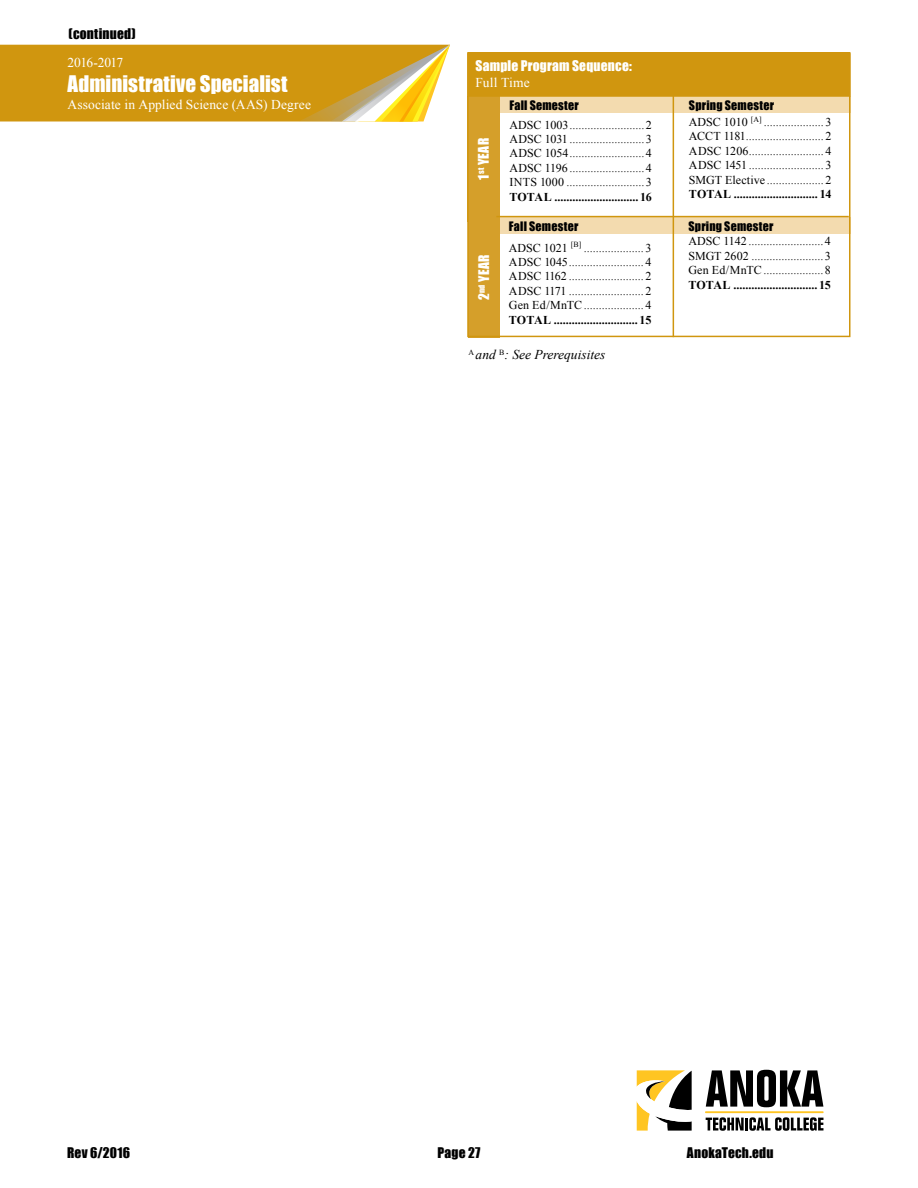
<style>
.page{position:relative;width:918px;height:1188px;background:#fff}
.page>*{position:absolute;margin:0;border:0;box-sizing:border-box;transform-origin:0 0}
.t1{font:21px "Impact";letter-spacing:.005em;color:#fff}
.t2{font:13.5px "Times New Roman";letter-spacing:.005em;color:#fff}
.t3{font:13.5px "Impact";letter-spacing:.015em;color:#000}
.t4{font:13.5px "Impact";letter-spacing:.015em;color:#fff}
.t5{font:italic 13.5px "Times New Roman";color:#000}
.t6{font:13.5px "Times New Roman";letter-spacing:-.045em;color:#fff}
.t7{font:12px "Times New Roman";color:#000}
.t8{font:700 12px "Times New Roman";letter-spacing:.005em;color:#000}
.t9{font:12px "Times New Roman";letter-spacing:.02em;color:#000}
.t10{font:12px "Impact";letter-spacing:.02em;color:#000}
.t11{font:12px "Times New Roman";letter-spacing:.03em;color:#000}
.t12{font:12px "Times New Roman";letter-spacing:-.04em;color:#000}
</style>
<div class="page">
<svg style="left:637px;top:1070px;width:55px;height:61px"></svg>
<svg style="left:706px;top:1117px;width:117px;height:14px"></svg>
<svg style="left:706px;top:1070px;width:117px;height:37px"></svg>
<hr style="left:705px;top:1111px;width:119px;height:2px;background:#ffc522">
<svg style="left:0;top:45px;width:450px;height:77px;background:#d4a023"></svg>
<div style="left:497px;top:217px;width:353px;height:16px;background:#f3dbaf"></div>
<div style="left:499px;top:96px;width:351px;height:16px;background:#f3dbaf"></div>
<div style="left:467px;top:96px;width:33px;height:126px;background:#d59f2a"></div>
<div style="left:468px;top:217px;width:32px;height:121px;background:#d59f2a"></div>
<div style="left:467px;top:53px;width:383px;height:284px;border:2px solid #d0960f"></div>
<div style="left:468px;top:53px;width:382px;height:43px;background:#d0960f"></div>
<div style="left:467px;top:52px;width:383px;height:45px;border:2px solid #d0960f"></div>
<hr style="left:673px;top:96px;width:1px;height:241px;background:#d0960f">
<hr style="left:496px;top:216px;width:353px;height:1px;background:#d0960f">
<p class="t3" style="left:69px;top:23px;width:69px">(continued)</p>
<p class="t6" style="left:68px;top:54px;width:57px">2016-2017</p>
<h1 class="t1" style="left:68px;top:68px;width:221px">Administrative Specialist</h1>
<p class="t2" style="left:68px;top:95px;width:245px">Associate in Applied Science (AAS) Degree</p>
<p class="t4" style="left:476px;top:55px;width:158px">Sample Program Sequence:</p>
<p class="t2" style="left:476px;top:74px;width:56px">Full Time</p>
<p class="t10" style="left:509px;top:96px;width:71px">Fall Semester</p>
<p class="t7" style="left:509px;top:116px;width:63px">ADSC 1003..........................</p>
<p class="t7" style="left:646px;top:116px;width:7px">2</p>
<p class="t7" style="left:509px;top:131px;width:63px">ADSC 1031..........................</p>
<p class="t7" style="left:646px;top:131px;width:7px">3</p>
<p class="t7" style="left:509px;top:145px;width:64px">ADSC 1054..........................</p>
<p class="t7" style="left:646px;top:145px;width:7px">4</p>
<p class="t7" style="left:509px;top:160px;width:63px">ADSC 1196..........................</p>
<p class="t7" style="left:646px;top:160px;width:7px">4</p>
<p class="t11" style="left:509px;top:174px;width:59px">INTS 1000...........................</p>
<p class="t7" style="left:646px;top:174px;width:7px">3</p>
<p class="t8" style="left:509px;top:188px;width:144px">TOTAL ............................ 16</p>
<p class="t4" style="left:473px;top:180px;width:43px;rotate:-90deg">1<sup>st</sup> YEAR</p>
<p class="t4" style="left:474px;top:300px;width:47px;rotate:-90deg">2<sup>nd</sup> YEAR</p>
<p class="t10" style="left:509px;top:217px;width:71px">Fall Semester</p>
<p class="t7" style="left:509px;top:239px;width:77px">ADSC 1021 <sup>[B]</sup>.....................</p>
<p class="t7" style="left:645px;top:239px;width:7px">3</p>
<p class="t7" style="left:509px;top:254px;width:63px">ADSC 1045..........................</p>
<p class="t7" style="left:645px;top:254px;width:7px">4</p>
<p class="t7" style="left:509px;top:268px;width:62px">ADSC 1162..........................</p>
<p class="t7" style="left:645px;top:268px;width:7px">2</p>
<p class="t7" style="left:509px;top:283px;width:62px">ADSC 1171..........................</p>
<p class="t7" style="left:645px;top:283px;width:7px">2</p>
<p class="t9" style="left:509px;top:297px;width:78px">Gen Ed/MnTC.....................</p>
<p class="t7" style="left:645px;top:297px;width:7px">4</p>
<p class="t8" style="left:509px;top:311px;width:144px">TOTAL ............................ 15</p>
<p class="t5" style="left:468px;top:345px;width:139px"><sup>A</sup> and <sup>B</sup>: See Prerequisites</p>
<p class="t10" style="left:689px;top:96px;width:87px">Spring Semester</p>
<p class="t7" style="left:689px;top:114px;width:77px">ADSC 1010 <sup>[A]</sup>.....................</p>
<p class="t7" style="left:825px;top:114px;width:7px">3</p>
<p class="t12" style="left:689px;top:128px;width:61px">ACCT 1181...........................</p>
<p class="t7" style="left:825px;top:128px;width:7px">2</p>
<p class="t7" style="left:689px;top:143px;width:64px">ADSC 1206..........................</p>
<p class="t7" style="left:825px;top:143px;width:7px">4</p>
<p class="t7" style="left:689px;top:157px;width:62px">ADSC 1451..........................</p>
<p class="t7" style="left:825px;top:157px;width:7px">3</p>
<p class="t7" style="left:689px;top:172px;width:81px">SMGT Elective....................</p>
<p class="t7" style="left:825px;top:172px;width:7px">2</p>
<p class="t8" style="left:689px;top:186px;width:144px">TOTAL ............................ 14</p>
<p class="t10" style="left:688px;top:217px;width:87px">Spring Semester</p>
<p class="t7" style="left:688px;top:233px;width:63px">ADSC 1142..........................</p>
<p class="t7" style="left:825px;top:233px;width:7px">4</p>
<p class="t7" style="left:688px;top:248px;width:65px">SMGT 2602.........................</p>
<p class="t7" style="left:825px;top:248px;width:7px">3</p>
<p class="t9" style="left:688px;top:262px;width:78px">Gen Ed/MnTC.....................</p>
<p class="t7" style="left:825px;top:262px;width:7px">8</p>
<p class="t8" style="left:688px;top:276px;width:144px">TOTAL ............................ 15</p>
<p class="t3" style="left:67px;top:1142px;width:64px">Rev 6/2016</p>
<p class="t3" style="left:437px;top:1142px;width:45px">Page 27</p>
<p class="t3" style="left:687px;top:1142px;width:88px">AnokaTech.edu</p>
</div>
